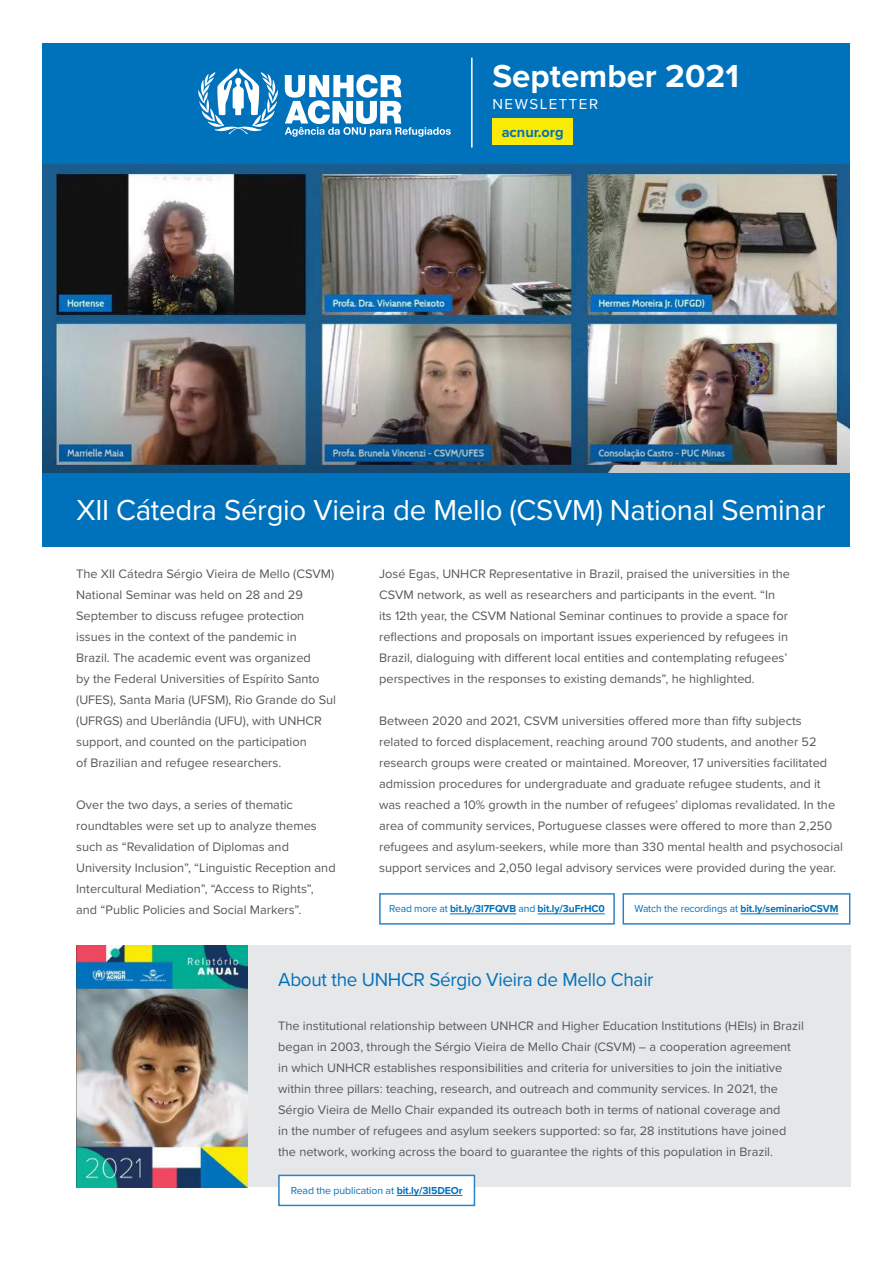
<style>
.page{position:relative;width:893px;height:1263px;background:#fff}
.page>*{position:absolute;margin:0;border:0;box-sizing:border-box;transform-origin:0 0}
.t1{font:700 33px "Proxima Nova";color:#fff}
.t2{font:30px "Proxima Nova";letter-spacing:-.01em;color:#fff}
.t3{font:19.5px "Proxima Nova";letter-spacing:-.015em;color:#0072bc}
.t4{font:15px "Proxima Nova";letter-spacing:.1em;color:#fff}
.t5{font:700 14.55px "Proxima Nova";color:#0072bc}
.t6{font:12.75px/21px "Proxima Nova";color:#57585a}
.t7{font:10.5px "Proxima Nova";letter-spacing:-.01em;color:#0072bc}
.t8{font:700 10.5px "Proxima Nova";letter-spacing:-.01em;color:#0072bc}
.s1{font-weight:400}
.s2{font-weight:700}
</style>
<div class="page">
<div style="left:76px;top:946px;width:774px;height:241px;background:#e6e7e9"></div>
<img style="left:43px;top:164px;width:807px;height:309px">
<div style="left:43px;top:43px;width:807px;height:121px;background:#0072bc"></div>
<svg style="left:198px;top:69px;width:80px;height:65px"></svg>
<svg style="left:285px;top:74px;width:166px;height:63px"></svg>
<div style="left:492px;top:118px;width:81px;height:27px;background:#f9eb06"></div>
<hr style="left:471px;top:58px;width:2px;height:90px;background:#fff">
<hr style="left:741px;top:913px;width:97px;height:1px;background:#0072bc">
<div style="left:622px;top:893px;width:228px;height:32px;border:2px solid #2a83c5"></div>
<img style="left:76px;top:945px;width:172px;height:242px">
<div style="left:43px;top:473px;width:807px;height:74px;background:#0072bc"></div>
<hr style="left:450px;top:913px;width:66px;height:1px;background:#0072bc">
<hr style="left:538px;top:913px;width:67px;height:1px;background:#0072bc">
<div style="left:379px;top:893px;width:236px;height:32px;border:2px solid #2a83c5"></div>
<div style="left:279px;top:1175px;width:195px;height:30px;background:#fff"></div>
<hr style="left:397px;top:1195px;width:65px;height:1px;background:#0072bc">
<div style="left:278px;top:1175px;width:197px;height:31px;border:2px solid #2a83c5"></div>
<h1 class="t1" style="left:492px;top:51px;width:248px">September 2021</h1>
<p class="t4" style="left:492px;top:93px;width:107px">NEWSLETTER</p>
<p class="t5" style="left:502px;top:121px;width:63px">acnur.org</p>
<h2 class="t2" style="left:77px;top:487px;width:750px">XII Cátedra Sérgio Vieira de Mello (CSVM) National Seminar</h2>
<p class="t6" style="left:76px;top:563px;width:261px">The XII Cátedra Sérgio Vieira de Mello (CSVM)<br>National Seminar was held on 28 and 29<br>September to discuss refugee protection issues in the context of the pandemic in<br>Brazil. The academic event was organized<br>by the Federal Universities of Espírito Santo (UFES), Santa Maria (UFSM), Rio Grande do Sul (UFRGS) and Uberlândia (UFU), with UNHCR support, and counted on the participation<br>of Brazilian and refugee researchers.</p>
<p class="t6" style="left:76px;top:794px;width:261px">Over the two days, a series of thematic roundtables were set up to analyze themes such as “Revalidation of Diplomas and University Inclusion”, “Linguistic Reception and Intercultural Mediation”, “Access to Rights”, and “Public Policies and Social Markers”.</p>
<p class="t6" style="left:379px;top:563px;width:412px">José Egas, UNHCR Representative in Brazil, praised the universities in the CSVM network, as well as researchers and participants in the event. “In its 12th year, the CSVM National Seminar continues to provide a space for reflections and proposals on important issues experienced by refugees in Brazil, dialoguing with different local entities and contemplating refugees’ perspectives in the responses to existing demands”, he highlighted.</p>
<p class="t6" style="left:379px;top:710px;width:465px">Between 2020 and 2021, CSVM universities offered more than fifty subjects related to forced displacement, reaching around 700 students, and another 52 research groups were created or maintained. Moreover, 17 universities facilitated admission procedures for undergraduate and graduate refugee students, and it was reached a 10% growth in the number of refugees’ diplomas revalidated. In the area of community services, Portuguese classes were offered to more than 2,250 refugees and asylum-seekers, while more than 330 mental health and psychosocial support services and 2,050 legal advisory services were provided during the year.</p>
<p class="t8" style="left:389px;top:901px;width:217px"><span class="s1">Read more at</span> bit.ly/3l7FQVB <span class="s1">and</span> bit.ly/3uFrHC0</p>
<p class="t7" style="left:634px;top:901px;width:205px">Watch the recordings at <span class="s2">bit.ly/seminarioCSVM</span></p>
<h3 class="t3" style="left:278px;top:964px;width:377px">About the UNHCR Sérgio Vieira de Mello Chair</h3>
<p class="t6" style="left:278px;top:1014px;width:527px">The institutional relationship between UNHCR and Higher Education Institutions (HEIs) in Brazil began in 2003, through the Sérgio Vieira de Mello Chair (CSVM) – a cooperation agreement in which UNHCR establishes responsibilities and criteria for universities to join the initiative within three pillars: teaching, research, and outreach and community services. In 2021, the Sérgio Vieira de Mello Chair expanded its outreach both in terms of national coverage and<br>in the number of refugees and asylum seekers supported: so far, 28 institutions have joined the network, working across the board to guarantee the rights of this population in Brazil.</p>
<p class="t7" style="left:291px;top:1182px;width:173px">Read the publication at <span class="s2">bit.ly/3l5DEOr</span></p>
</div>
